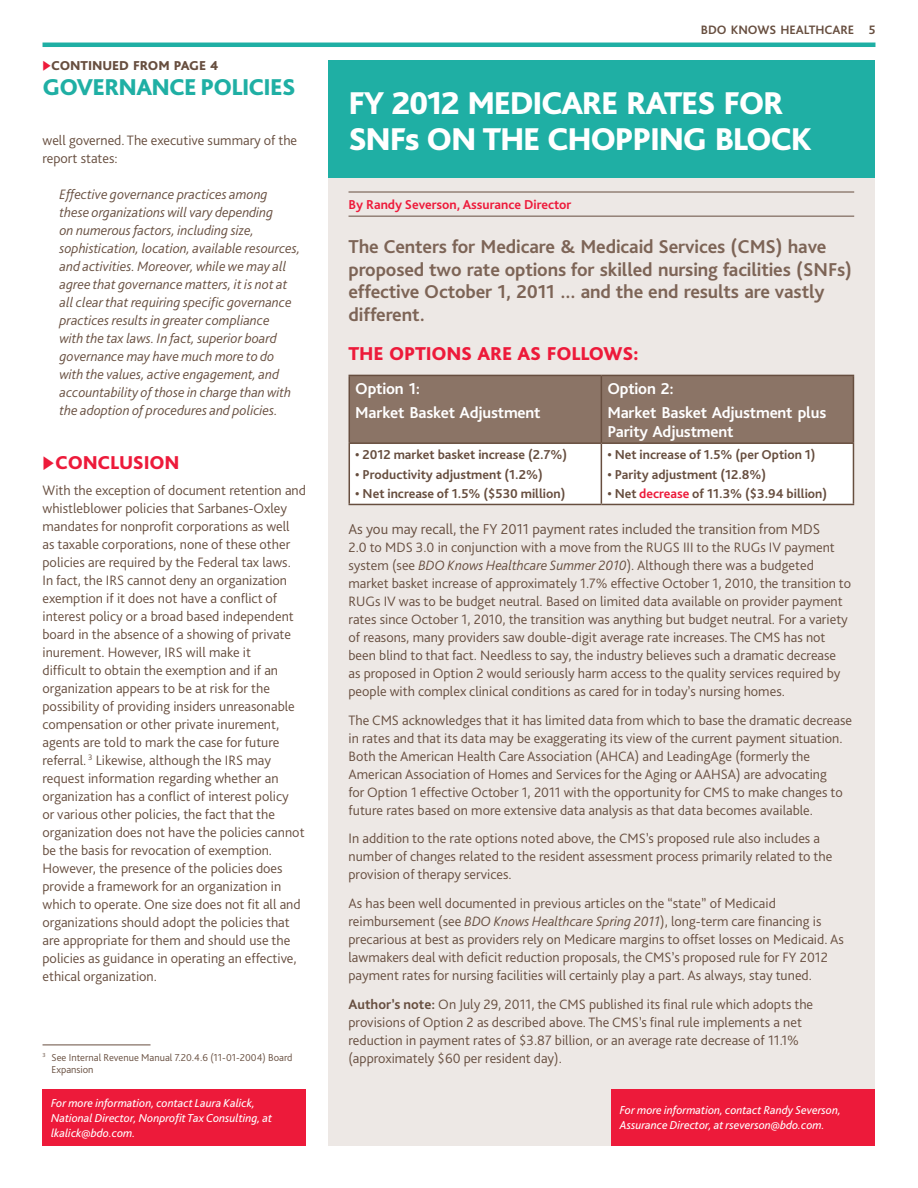
<style>
.page{position:relative;width:918px;height:1188px;background:#fff}
.page>*{position:absolute;margin:0;border:0;box-sizing:border-box;transform-origin:0 0}
.t1{font:800 33px/36px "Bliss Pro";letter-spacing:-.04em;color:#fff}
.t2{font:800 24px "Bliss Pro";letter-spacing:-.03em;color:#1fafa4}
.t3{font:700 19.5px/22.5px "Bliss Pro";letter-spacing:-.005em;color:#7d6456}
.t4{font:800 19.5px "Bliss Pro";letter-spacing:-.01em;color:#ed1a3a}
.t5{font:700 16.5px/23.7px "Bliss Pro";letter-spacing:-.01em;color:#fff}
.t6{font:300 15px "Bliss Pro";color:#674e3f}
.t7{font:300 14.25px/18px "Bliss Pro";color:#674e3f}
.t8{font:italic 300 14.25px/18px "Bliss Pro";color:#674e3f}
.t9{font:700 13.5px "Bliss Pro";color:#674e3f}
.t10{font:700 13.5px "Bliss Pro";color:#ed1a3a}
.t11{font:800 13.5px "Bliss Pro";letter-spacing:-.005em;color:#674e3f}
.t12{font:700 12.75px "Bliss Pro";color:#674e3f}
.t13{font:italic 12px/15px "Bliss Pro";color:#fff}
.t14{font:300 10.5px/12px "Bliss Pro";color:#674e3f}
.s1{color:#ed1a3a}
.s2{font-style:italic}
.s3{font-weight:700}
</style>
<div class="page">
<hr style="left:43px;top:43px;width:832px;height:4px;background:#1fafa4">
<div style="left:328px;top:60px;width:547px;height:1085px;background:#ede8e5"></div>
<div style="left:328px;top:60px;width:547px;height:118px;background:#1fafa4"></div>
<hr style="left:349px;top:192px;width:505px;height:1px;background:#674e3f">
<hr style="left:349px;top:216px;width:505px;height:1px;background:#674e3f">
<svg style="left:350px;top:376px;width:503px;height:128px;background:#c1b5ae"></svg>
<hr style="left:349px;top:375px;width:252px;height:1px;background:#674e3f">
<hr style="left:349px;top:376px;width:1px;height:66px;background:#674e3f">
<hr style="left:601px;top:375px;width:253px;height:1px;background:#674e3f">
<hr style="left:601px;top:376px;width:1px;height:66px;background:#674e3f">
<hr style="left:853px;top:376px;width:1px;height:66px;background:#674e3f">
<hr style="left:349px;top:442px;width:252px;height:2px;background:#674e3f">
<hr style="left:349px;top:444px;width:1px;height:60px;background:#674e3f">
<hr style="left:601px;top:442px;width:253px;height:2px;background:#674e3f">
<hr style="left:601px;top:444px;width:1px;height:60px;background:#674e3f">
<hr style="left:853px;top:444px;width:1px;height:60px;background:#674e3f">
<hr style="left:349px;top:504px;width:252px;height:1px;background:#674e3f">
<hr style="left:601px;top:504px;width:253px;height:1px;background:#674e3f">
<div style="left:43px;top:1089px;width:263px;height:56px;background:#ed1a3a"></div>
<hr style="left:43px;top:1045px;width:108px;height:1px;background:#674e3f">
<div style="left:611px;top:1089px;width:264px;height:56px;background:#ed1a3a"></div>
<p class="t11" style="left:43px;top:57px;width:178px"><span class="s1">◆</span>CONTINUED FROM PAGE 4</p>
<h2 class="t2" style="left:43px;top:72px;width:255px">GOVERNANCE POLICI ES</h2>
<p class="t7" style="left:43px;top:131px;width:256px">well governed. The executive summary of the report states:</p>
<p class="t8" style="left:60px;top:185px;width:242px">Effective governance practices among these organizations will vary depending<br>on numerous factors, including size, sophistication, location, available resources, and activities. Moreover, while we may all agree that governance matters, it is not at all clear that requiring specific governance practices results in greater compliance<br>with the tax laws. In fact, superior board governance may have much more to do with the values, active engagement, and accountability of those in charge than with the adoption of procedures and policies.</p>
<h3 class="t4" style="left:43px;top:450px;width:138px">◆ CONCLUSION</h3>
<p class="t7" style="left:43px;top:481px;width:265px">With the exception of document retention and whistleblower policies that Sarbanes-Oxley mandates for nonprofit corporations as well<br>as taxable corporations, none of these other policies are required by the Federal tax laws.<br>In fact, the IRS cannot deny an organization exemption if it does not have a conflict of interest policy or a broad based independent board in the absence of a showing of private inurement. H owever, IRS will make it<br>difficult to obtain the exemption and if an organization appears to be at risk for the possibility of providing insiders unreasonable compensation or other private inurement, agents are told to mark the case for future referral. <sup>3</sup> Likewise, although the IRS may request information regarding whether an organization has a conflict of interest policy<br>or various other policies, the fact that the organization does not have the policies cannot be the basis for revocation of exemption.<br>H owever, the presence of the policies does provide a framework for an organization in which to operate. One size does not fit all and organizations should adopt the policies that are appropriate for them and should use the policies as guidance in operating an effective, ethical organization.</p>
<p class="t14" style="left:52px;top:1051px;width:243px;text-indent:-9px"><sup>3</sup> See Internal Revenue Manual 7.20.4.6 (11-01-2004) Board<br>Expansion</p>
<p class="t13" style="left:51px;top:1095px;width:223px">For more information, contact Laura Kalick,<br>National Director, Nonprofit Tax Consulting, at lkalick@bdo.com.</p>
<p class="t12" style="left:701px;top:22px;width:48px">BDO knows</p>
<p class="t12" style="left:780px;top:22px;width:9px">healthca</p>
<p class="t12" style="left:840px;top:22px;width:14px">re</p>
<p class="t12" style="left:869px;top:22px;width:8px">5</p>
<h1 class="t1" style="left:348px;top:85px;width:465px">FY 2012 MEDICARE RATES FOR<br>SNFS ON THE CHOPPING BLOCK</h1>
<p class="t10" style="left:349px;top:197px;width:225px">By Randy Severson, Assurance Director</p>
<h3 class="t3" style="left:349px;top:235px;width:403px">The Centers for Medicare &amp; Medicaid Services (cms</h3>
<h3 class="t3" style="left:349px;top:235px;width:505px;text-indent:427px">) have proposed two rate options for skilled nursing facilities (sn fs) effective October 1, 2011 ... and the end results are vastly different.</h3>
<h3 class="t4" style="left:349px;top:342px;width:292px">TH E OPTIONS ARE AS FOLLOWS:</h3>
<p class="t5" style="left:355px;top:376px;width:187px">Option 1:<br>Market Basket Adjustment</p>
<p class="t5" style="left:607px;top:376px;width:220px">Option 2:<br>Market Basket Adjustment plus</p>
<p class="t5" style="left:607px;top:419px;width:128px">Parity Adjustment</p>
<p class="t9" style="left:355px;top:447px;width:213px">• 2012 market basket increase (2.7%)</p>
<p class="t9" style="left:355px;top:466px;width:189px">• Productivity adjustment (1.2%)</p>
<p class="t9" style="left:355px;top:486px;width:212px">• Net increase of 1.5% ($530 million)</p>
<p class="t9" style="left:607px;top:447px;width:210px">• Net increase of 1.5% (per Option 1)</p>
<p class="t9" style="left:607px;top:466px;width:160px">• Parity adjustment (12.8%)</p>
<p class="t9" style="left:607px;top:486px;width:221px">• Net <span class="s1">decrease</span> of 11.3% ($3.94 billion)</p>
<p class="t6" style="left:349px;top:520px;width:472px">As you may recall, the FY 2011 payment rates included the transition from MDS</p>
<p class="t7" style="left:349px;top:538px;width:504px">2.0 to MDS 3.0 in conjunction with a move from the RUGS III to the RUGs IV payment system (see <span class="s2">BDO Knows Healthcare Summer 2010</span>). Although there was a budgeted market basket increase of approximately 1.7% effective October 1, 2010, the transition to RUGs IV was to be budget neutral. Based on limited data available on provider payment rates since October 1, 2010, the transition was anything but budget neutral. For a variety of reasons, many providers saw double-digit average rate increases. The CMS has not been blind to that fact. Needless to say, the industry believes such a dramatic decrease as proposed in Option 2 would seriously harm access to the quality services required by people with complex clinical conditions as cared for in today’s nursing homes.</p>
<p class="t7" style="left:349px;top:711px;width:505px">The CMS acknowledges that it has limited data from which to base the dramatic decrease in rates and that its data may be exaggerating its view of the current payment situation.<br>Both the American H ealth Care Association (AH CA) and LeadingAge (formerly the American Association of H omes and Services for the Aging or AAHSA) are advocating<br>for Option 1 effective October 1, 2011 with the opportunity for CMS to make changes to future rates based on more extensive data analysis as that data becomes available.</p>
<p class="t7" style="left:349px;top:829px;width:485px">In addition to the rate options noted above, the CMS’s proposed rule also includes a number of changes related to the resident assessment process primarily related to the provision of therapy services.</p>
<p class="t7" style="left:349px;top:894px;width:497px">As has been well documented in previous articles on the “state” of Medicaid reimbursement (see <span class="s2">BDO Knows Healthcare Spring 2011</span>), long-term care financing is precarious at best as providers rely on Medicare margins to offset losses on Medicaid. As lawmakers deal with deficit reduction proposals, the CMS’s proposed rule for FY 2012 payment rates for nursing facilities will certainly play a part. As always, stay tuned.</p>
<p class="t7" style="left:349px;top:995px;width:466px"><span class="s3">Author’s note:</span> On July 29, 2011, the CMS published its final rule which adopts the provisions of Option 2 as described above. The CMS’s final rule implements a net reduction in payment rates of $3.87 billion, or an average rate decrease of 11.1% (approximately $60 per resident day).</p>
<p class="t13" style="left:620px;top:1103px;width:223px">For more information, contact Randy Severson,<br>Assurance Director, at rseverson@bdo.com.</p>
</div>
